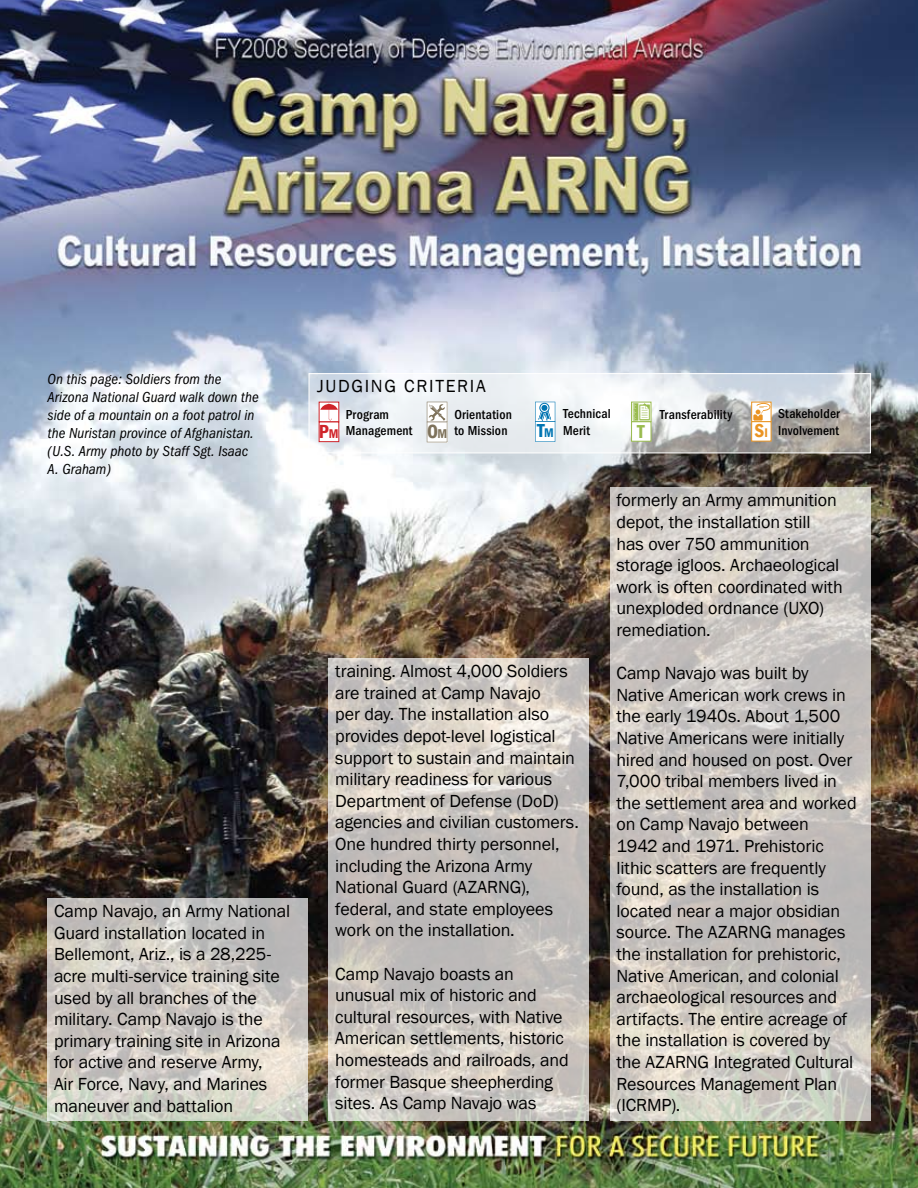
<style>
.page{position:relative;width:918px;height:1188px;background:#fff}
.page>*{position:absolute;margin:0;border:0;box-sizing:border-box;transform-origin:0 0}
.t1{font:600 condensed 19.65px "Franklin Gothic";color:#7e725b}
.t2{font:600 condensed 19.5px "Franklin Gothic";color:#cf242a}
.t3{font:600 condensed 19.35px "Franklin Gothic";color:#0075b2}
.t4{font:600 condensed 19.35px "Franklin Gothic";color:#99bb4f}
.t5{font:600 condensed 19.2px "Franklin Gothic";color:#ea9423}
.t6{font:18px/21.6px "Franklin Gothic";letter-spacing:-.01em;color:#000}
.t7{font:18px "Franklin Gothic";letter-spacing:.095em;color:#000}
.t8{font:italic condensed 15px/18px "Franklin Gothic";letter-spacing:.005em;color:#000}
.t9{font:500 condensed 13.5px/16.2px "Franklin Gothic";letter-spacing:.01em;color:#000}
.s1{font-size:12.75px}
.s2{font-size:12.9px}
.s3{font-size:13.05px}
</style>
<div class="page">
<img style="left:0;top:0;width:918px;height:1188px">
<svg style="left:47px;top:898px;width:261px;height:222px;background:#cecac4"></svg>
<svg style="left:328px;top:658px;width:262px;height:462px;background:#cbc6c1"></svg>
<svg style="left:610px;top:487px;width:261px;height:633px;background:#cbc6c1"></svg>
<svg style="left:311px;top:375px;width:558px;height:76px"></svg>
<div style="left:309px;top:373px;width:562px;height:80px;border:1px solid #fff"></div>
<svg style="left:319px;top:402px;width:20px;height:20px"></svg>
<div style="left:319px;top:422px;width:20px;height:20px;background:#fff;border:1px solid #cf242a"></div>
<svg style="left:320px;top:403px;width:18px;height:17px"></svg>
<svg style="left:535px;top:402px;width:20px;height:40px"></svg>
<svg style="left:751px;top:402px;width:20px;height:19px"></svg>
<div style="left:751px;top:421px;width:20px;height:20px;background:#fff;border:1px solid #ea9423"></div>
<svg style="left:753px;top:403px;width:17px;height:18px"></svg>
<svg style="left:427px;top:402px;width:20px;height:40px"></svg>
<svg style="left:631px;top:402px;width:20px;height:19px"></svg>
<div style="left:631px;top:421px;width:20px;height:21px;background:#fff;border:1px solid #99bb4f"></div>
<svg style="left:633px;top:403px;width:17px;height:17px"></svg>
<p class="t8" style="left:48px;top:370px;width:213px">On this page: Soldiers from the<br>Arizona National Guard walk down the side of a mountain on a foot patrol in the Nuristan province of Afghanistan. (U.S. Army photo by Staff Sgt. Isaac<br>A. Graham)</p>
<p class="t6" style="left:54px;top:901px;width:238px">Camp Navajo, an Army National<br>Guard installation located in<br>Bellemont, Ariz., is a 28,225- acre multi-service training site used by all branches of the military. Camp Navajo is the primary training site in Arizona for active and reserve Army,<br>Air Force, Navy, and Marines maneuver and battalion</p>
<p class="t7" style="left:317px;top:375px;width:170px">JUDGING CRITERIA</p>
<p class="t9" style="left:346px;top:406px;width:68px">Program<br>Management</p>
<p class="t9" style="left:563px;top:406px;width:49px">Technical<br>Merit</p>
<p class="t9" style="left:778px;top:406px;width:63px">Stakeholder</p>
<p class="t9" style="left:454px;top:406px;width:59px">Orientation to Mission</p>
<p class="t9" style="left:660px;top:406px;width:74px">Transferability</p>
<p class="t5" style="left:755px;top:418px;width:15px">S<span class="s1">I</span></p>
<p class="t3" style="left:537px;top:418px;width:18px">T<span class="s2">M</span></p>
<p class="t1" style="left:427px;top:418px;width:22px">O<span class="s3">M</span></p>
<p class="t4" style="left:637px;top:418px;width:9px">T</p>
<p class="t9" style="left:778px;top:422px;width:63px">Involvement</p>
<p class="t2" style="left:319px;top:419px;width:21px">P<span class="s3">M</span></p>
<p class="t6" style="left:335px;top:661px;width:245px">training. Almost 4,000 Soldiers are trained at Camp Navajo<br>per day. The installation also provides depot-level logistical support to sustain and maintain military readiness for various<br>Department of Defense (DoD) agencies and civilian customers.<br>One hundred thirty personnel, including the Arizona Army<br>National Guard (AZARNG), federal, and state employees work on the installation.</p>
<p class="t6" style="left:335px;top:963px;width:235px">Camp Navajo boasts an unusual mix of historic and cultural resources, with Native<br>American settlements, historic homesteads and railroads, and former Basque sheepherding sites. As Camp Navajo was</p>
<p class="t6" style="left:616px;top:490px;width:228px">formerly an Army ammunition depot, the installation still<br>has over 750 ammunition storage igloos. Archaeological work is often coordinated with unexploded ordnance (UXO) remediation.</p>
<p class="t6" style="left:616px;top:663px;width:242px">Camp Navajo was built by<br>Native American work crews in the early 1940s. About 1,500<br>Native Americans were initially hired and housed on post. Over<br>7,000 tribal members lived in the settlement area and worked on Camp Navajo between<br>1942 and 1971. Prehistoric lithic scatters are frequently found, as the installation is located near a major obsidian source. The AZARNG manages the installation for prehistoric,<br>Native American, and colonial archaeological resources and artifacts. The entire acreage of the installation is covered by the AZARNG Integrated Cultural<br>Resources Management Plan (ICRMP).</p>
</div>
